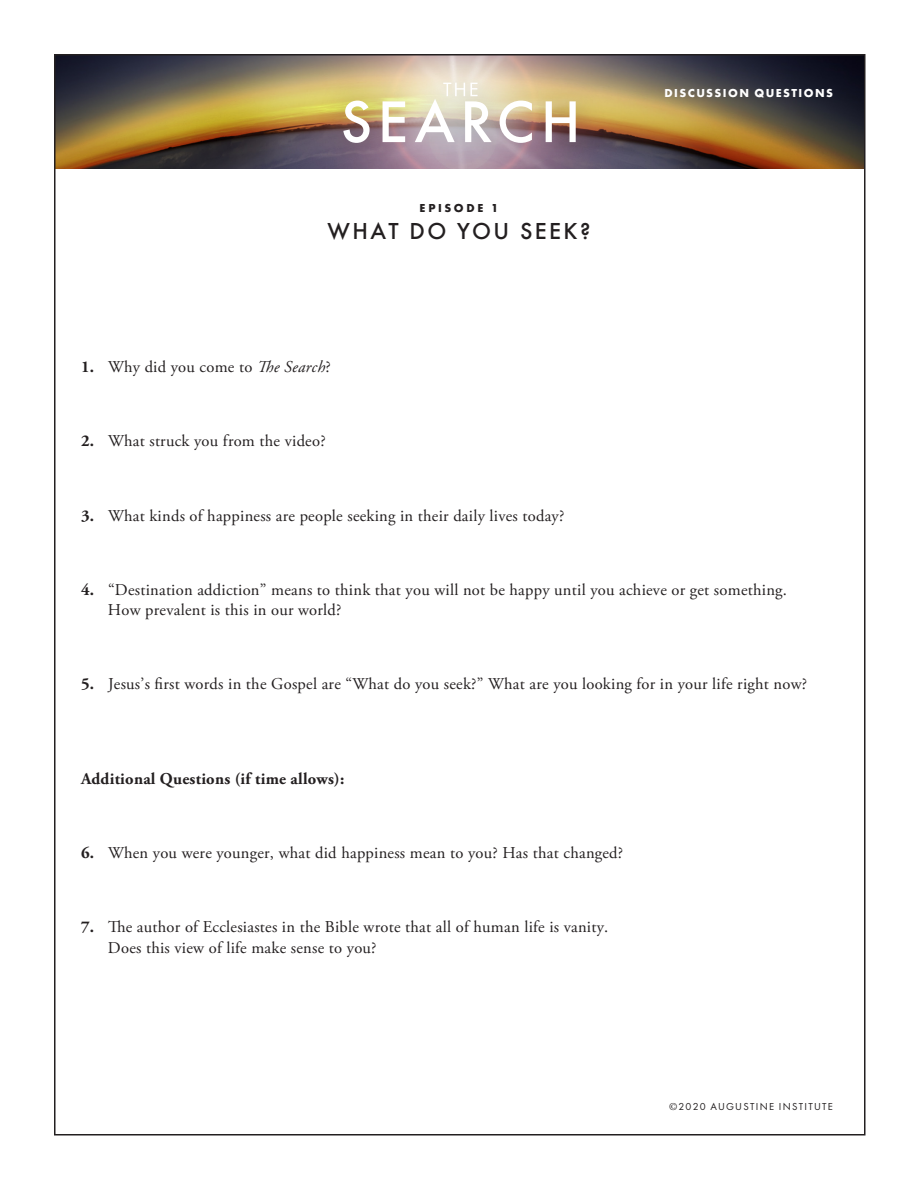
<style>
.page{position:relative;width:918px;height:1188px;background:#fff}
.page>*{position:absolute;margin:0;border:0;box-sizing:border-box;transform-origin:0 0}
.THE_SEARCH_Chapter_T{font:500 24px "Futura T";letter-spacing:.1em;color:#231f20}
.t1{font:16.5px/20.2px "Adobe Garamond Pro";letter-spacing:.015em;color:#231f20}
.THE_SEARCH_-_Subhead{font:700 16.5px "Adobe Garamond Pro";letter-spacing:.015em;color:#231f20}
.t2{font:700 12px "Futura T";letter-spacing:.12em;color:#fff}
.THE_SEARCH_Chapter_T-2{font:700 12px "Futura T";letter-spacing:.22em;color:#231f20}
.t3{font:10.5px "Futura T";letter-spacing:.12em;color:#231f20}
.s1{font-weight:700}
.s2{font-style:italic}
.s3{font-family:"Adobe Garamond Pro"}
</style>
<div class="page">
<img style="left:57px;top:57px;width:806px;height:112px">
<img style="left:303px;top:57px;width:313px;height:112px">
<svg style="left:343px;top:101px;width:27px;height:42px"></svg>
<svg style="left:383px;top:101px;width:22px;height:41px"></svg>
<svg style="left:415px;top:83px;width:77px;height:59px"></svg>
<svg style="left:500px;top:101px;width:32px;height:42px"></svg>
<svg style="left:546px;top:101px;width:30px;height:41px"></svg>
<p class="THE_SEARCH_Chapter_T-2" style="left:420px;top:200px;width:80px">EPISODE 1</p>
<p class="THE_SEARCH_Chapter_T" style="left:327px;top:216px;width:265px">WHAT DO YOU SEEK?</p>
<p class="t1" style="left:81px;top:357px;width:251px"><span class="s1">1.</span> Why did you come to <span class="s2">The Search</span>?</p>
<p class="t1" style="left:81px;top:432px;width:246px"><span class="s1">2.</span> What struck you from the video?</p>
<p class="t1" style="left:81px;top:506px;width:485px"><span class="s1">3.</span> What kinds of happiness are people seeking in their daily lives today?</p>
<p class="t2" style="left:664px;top:86px;width:170px">DISCUSSION QUESTIONS</p>
<p class="t1" style="left:108px;top:580px;width:680px;text-indent:-27px"><span class="s1">4.</span> “Destination addiction” means to think that you will not be happy until you achieve or get something.<br>How prevalent is this in our world?</p>
<p class="t1" style="left:81px;top:675px;width:728px"><span class="s1">5.</span> Jesus’s first words in the Gospel are “What do you seek?” What are you looking for in your life right now?</p>
<p class="THE_SEARCH_-_Subhead" style="left:81px;top:769px;width:265px">Additional Questions (if time allows):</p>
<p class="t1" style="left:81px;top:843px;width:544px"><span class="s1">6.</span> When you were younger, what did happiness mean to you? Has that changed?</p>
<p class="t1" style="left:108px;top:918px;width:502px;text-indent:-27px"><span class="s1">7.</span> The author of Ecclesiastes in the Bible wrote that all of human life is vanity.<br>Does this view of life make sense to you?</p>
<p class="t3" style="left:669px;top:1101px;width:165px"><span class="s3">©</span>2020 AUGUSTINE INSTITUTE</p>
</div>
